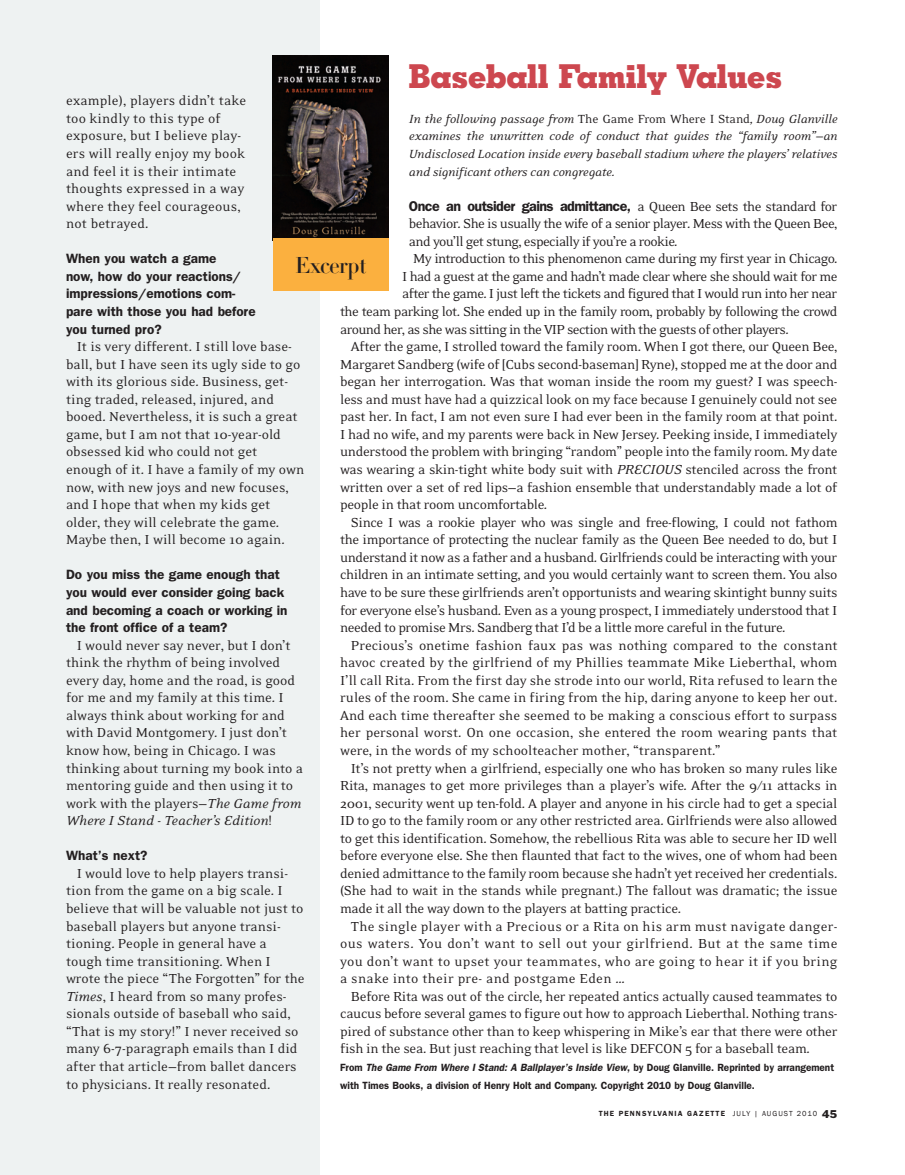
<style>
.page{position:relative;width:905px;height:1175px;background:#fff}
.page>*{position:absolute;margin:0;border:0;box-sizing:border-box;transform-origin:0 0}
.t1{font:700 33px "Geometric Slab 703 BT Xtra";letter-spacing:-.01em;color:#cd474f}
.t2{font:22.5px "Didot LH Headline";letter-spacing:-.03em;color:#231f20}
.t3{font:15px "Eidetic Neo";letter-spacing:-.02em;color:#231f20}
.t4{font:15px/17.5px "Eidetic Neo";color:#231f20}
.t5{font:15px "Eidetic Neo";letter-spacing:-.04em;color:#231f20}
.t6{font:15px "Eidetic Neo";letter-spacing:.02em;color:#231f20}
.t7{font:15px/17.5px "Eidetic Neo";letter-spacing:.01em;color:#231f20}
.t8{font:600 14.25px "Franklin Gothic";letter-spacing:-.04em;color:#231f20}
.t9{font:italic 13.5px/17.5px "Eidetic Neo";letter-spacing:-.01em;color:#231f20;text-align:justify}
.t10{font:600 13.5px/17.5px "Franklin Gothic";color:#231f20}
.t11{font:600 10.5px/17.5px "Franklin Gothic";color:#231f20;scale:.95 1}
.t12{font:600 7.5px "Franklin Gothic";letter-spacing:.145em;color:#231f20}
.s1{font-style:normal}
.s2{font-family:"Eidetic Neo";font-weight:400;font-size:15px}
.s3{font-style:italic}
.s4{font-weight:400}
.s5{font-weight:400;font-size:10.5px}
</style>
<div class="page">
<div style="left:0;top:0;width:320px;height:1174px;background:#eef2f2"></div>
<img style="left:273px;top:56px;width:115px;height:182px">
<div style="left:273px;top:238px;width:115px;height:53px;background:#fbb03f"></div>
<h1 class="t1" style="left:409px;top:63px;width:375px">Baseball Family Values</h1>
<p class="t9" style="left:409px;top:111px;width:430px">In the following passage from <span class="s1">The Game From Where I Stand</span>, Doug Glanville examines the unwritten code of conduct that guides the “family room”—an Undisclosed Location inside every baseball stadium where the players’ relatives and significant others can congregate.</p>
<p class="t8" style="left:409px;top:201px;width:430px">Once an outsider gains admittance, <span class="s2">a Queen Bee sets the standard for</span></p>
<p class="t5" style="left:409px;top:218px;width:430px">behavior. She is usually the wife of a senior player. Mess with the Queen Bee,</p>
<p class="t5" style="left:409px;top:236px;width:270px">and you’ll get stung, especially if you’re a rookie.</p>
<p class="t5" style="left:413px;top:253px;width:426px">My introduction to this phenomenon came during my first year in Chicago.</p>
<p class="t5" style="left:402px;top:271px;width:437px">I had a guest at the game and hadn’t made clear where she should wait for me</p>
<p class="t5" style="left:402px;top:288px;width:436px">after the game. I just left the tickets and figured that I would run into her near</p>
<p class="t5" style="left:340px;top:306px;width:498px">the team parking lot. She ended up in the family room, probably by following the crowd</p>
<p class="t5" style="left:340px;top:324px;width:450px">around her, as she was sitting in the VIP section with the guests of other players.</p>
<p class="t3" style="left:351px;top:341px;width:488px">After the game, I strolled toward the family room. When I got there, our Queen Bee,</p>
<p class="t3" style="left:340px;top:359px;width:499px">Margaret Sandberg (wife of [Cubs second-baseman] Ryne), stopped me at the door and</p>
<p class="t3" style="left:340px;top:376px;width:499px">began her interrogation. Was that woman inside the room my guest? I was speech-</p>
<p class="t3" style="left:340px;top:394px;width:498px">less and must have had a quizzical look on my face because I genuinely could not see</p>
<p class="t3" style="left:340px;top:411px;width:499px">past her. In fact, I am not even sure I had ever been in the family room at that point.</p>
<p class="t3" style="left:340px;top:429px;width:498px">I had no wife, and my parents were back in New Jersey. Peeking inside, I immediately</p>
<p class="t3" style="left:340px;top:446px;width:499px">understood the problem with bringing “random” people into the family room. My date</p>
<p class="t3" style="left:340px;top:464px;width:498px">was wearing a skin-tight white body suit with <span class="s3">PRECIOUS</span> stenciled across the front</p>
<p class="t3" style="left:340px;top:482px;width:498px">written over a set of red lips—a fashion ensemble that understandably made a lot of</p>
<p class="t3" style="left:340px;top:499px;width:209px">people in that room uncomfortable.</p>
<p class="t3" style="left:351px;top:517px;width:488px">Since I was a rookie player who was single and free-flowing, I could not fathom</p>
<p class="t3" style="left:340px;top:534px;width:499px">the importance of protecting the nuclear family as the Queen Bee needed to do, but I</p>
<p class="t3" style="left:340px;top:552px;width:498px">understand it now as a father and a husband. Girlfriends could be interacting with your</p>
<p class="t3" style="left:340px;top:569px;width:499px">children in an intimate setting, and you would certainly want to screen them. You also</p>
<p class="t3" style="left:340px;top:587px;width:499px">have to be sure these girlfriends aren’t opportunists and wearing skintight bunny suits</p>
<p class="t3" style="left:340px;top:604px;width:498px">for everyone else’s husband. Even as a young prospect, I immediately understood that I</p>
<p class="t3" style="left:340px;top:622px;width:447px">needed to promise Mrs. Sandberg that I’d be a little more careful in the future.</p>
<p class="t4" style="left:351px;top:637px;width:488px">Precious’s onetime fashion faux pas was nothing compared to the constant</p>
<p class="t4" style="left:340px;top:655px;width:499px">havoc created by the girlfriend of my Phillies teammate Mike Lieberthal, whom</p>
<p class="t4" style="left:340px;top:672px;width:499px">I’ll call Rita. From the first day she strode into our world, Rita refused to learn the</p>
<p class="t4" style="left:340px;top:690px;width:499px">rules of the room. She came in firing from the hip, daring anyone to keep her out.</p>
<p class="t4" style="left:340px;top:707px;width:498px">And each time thereafter she seemed to be making a conscious effort to surpass</p>
<p class="t4" style="left:340px;top:725px;width:499px">her personal worst. On one occasion, she entered the room wearing pants that</p>
<p class="t4" style="left:340px;top:742px;width:382px">were, in the words of my schoolteacher mother, “transparent.”</p>
<p class="t3" style="left:351px;top:762px;width:488px">It’s not pretty when a girlfriend, especially one who has broken so many rules like</p>
<p class="t3" style="left:340px;top:780px;width:498px">Rita, manages to get more privileges than a player’s wife. After the 9/11 attacks in</p>
<p class="t3" style="left:340px;top:797px;width:498px">2001, security went up ten-fold. A player and anyone in his circle had to get a special</p>
<p class="t3" style="left:340px;top:815px;width:499px">ID to go to the family room or any other restricted area. Girlfriends were also allowed</p>
<p class="t3" style="left:340px;top:833px;width:499px">to get this identification. Somehow, the rebellious Rita was able to secure her ID well</p>
<p class="t3" style="left:340px;top:850px;width:499px">before everyone else. She then flaunted that fact to the wives, one of whom had been</p>
<p class="t3" style="left:340px;top:868px;width:499px">denied admittance to the family room because she hadn’t yet received her credentials.</p>
<p class="t3" style="left:340px;top:885px;width:499px">(She had to wait in the stands while pregnant.) The fallout was dramatic; the issue</p>
<p class="t3" style="left:340px;top:903px;width:342px">made it all the way down to the players at batting practice.</p>
<p class="t6" style="left:351px;top:920px;width:488px">The single player with a Precious or a Rita on his arm must navigate danger-</p>
<p class="t6" style="left:340px;top:938px;width:499px">ous waters. You don’t want to sell out your girlfriend. But at the same time</p>
<p class="t6" style="left:340px;top:955px;width:498px">you don’t want to upset your teammates, who are going to hear it if you bring</p>
<p class="t6" style="left:340px;top:973px;width:286px">a snake into their pre- and postgame Eden …</p>
<p class="t3" style="left:351px;top:990px;width:488px">Before Rita was out of the circle, her repeated antics actually caused teammates to</p>
<p class="t3" style="left:340px;top:1008px;width:499px">caucus before several games to figure out how to approach Lieberthal. Nothing trans-</p>
<p class="t3" style="left:340px;top:1026px;width:499px">pired of substance other than to keep whispering in Mike’s ear that there were other</p>
<p class="t3" style="left:340px;top:1043px;width:471px">fish in the sea. But just reaching that level is like DEFCON 5 for a baseball team.</p>
<p class="t11" style="left:340px;top:1059px;width:521px">From <span class="s3">The Game From Where I Stand: A Ballplayer’s Inside View</span>, by Doug Glanville. Reprinted by arrangement with Times Books, a division of Henry Holt and Company. Copyright 2010 by Doug Glanville.</p>
<p class="t7" style="left:66px;top:93px;width:182px">example), players didn’t take too kindly to this type of exposure, but I believe play&shy;ers will really enjoy my book and feel it is their intimate thoughts expressed in a way where they feel courageous, not betrayed.</p>
<p class="t10" style="left:66px;top:251px;width:191px">When you watch a game<br>now, how do your reactions/ impressions/emotions com&shy;pare with those you had before you turned pro?</p>
<p class="t4" style="left:66px;top:339px;width:240px;text-indent:11px">It is very different. I still love base&shy;ball, but I have seen its ugly side to go with its glorious side. Business, get&shy;ting traded, released, injured, and booed. Nevertheless, it is such a great game, but I am not that 10-year-old obsessed kid who could not get enough of it. I have a family of my own now, with new joys and new focuses, and I hope that when my kids get older, they will celebrate the game.<br>Maybe then, I will become 10 again.</p>
<p class="t10" style="left:66px;top:567px;width:223px">Do you miss the game enough that you would ever consider going back and becoming a coach or working in the front office of a team?</p>
<p class="t4" style="left:66px;top:637px;width:238px;text-indent:11px">I would never say never, but I don’t think the rhythm of being involved every day, home and the road, is good for me and my family at this time. I always think about working for and with David Montgomery. I just don’t know how, being in Chicago. I was thinking about turning my book into a mentoring guide and then using it to work with the players—<span class="s3">The Game from Where I Stand - Teacher’s Edition</span>!</p>
<p class="t10" style="left:66px;top:848px;width:83px">What’s next?</p>
<p class="t4" style="left:66px;top:865px;width:240px;text-indent:11px">I would love to help players transi&shy;tion from the game on a big scale. I believe that will be valuable not just to baseball players but anyone transi&shy;tioning. People in general have a tough time transitioning. When I wrote the piece “The Forgotten” for the <span class="s3">Times</span>, I heard from so many profes&shy;sionals outside of baseball who said, “That is my story!” I never received so many 6-7-paragraph emails than I did after that article—from ballet dancers to physicians. It really resonated.</p>
<h2 class="t2" style="left:295px;top:257px;width:72px">Excerpt</h2>
<p class="t12" style="left:598px;top:1110px;width:240px">THE PENNSYLVANIA GAZETTE <span class="s4">JULY | AUGUST 2010</span> <span class="s5">45</span></p>
</div>
